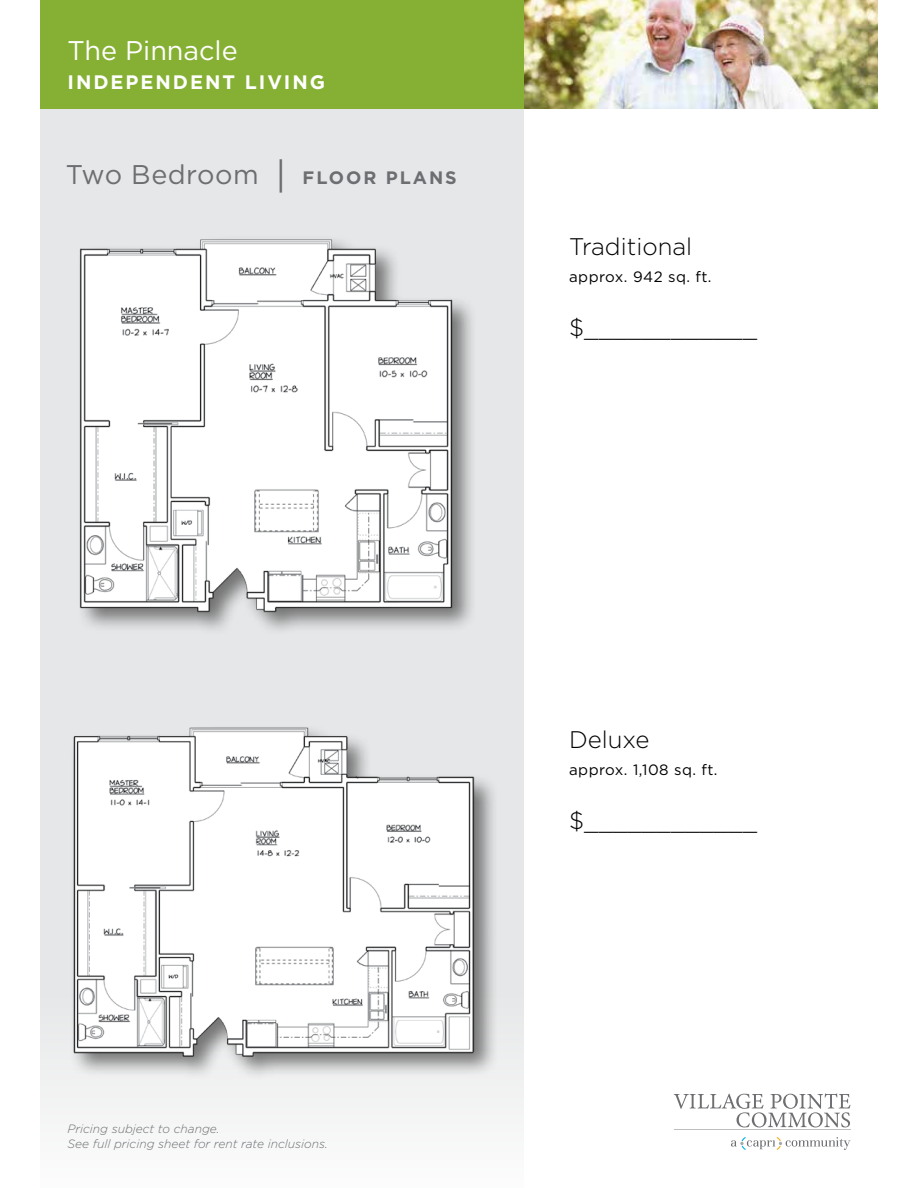
<style>
.page{position:relative;width:918px;height:1188px;background:#fff}
.page>*{position:absolute;margin:0;border:0;box-sizing:border-box;transform-origin:0 0}
.t1{font:27px "Gotham";letter-spacing:.02em;color:#6d6e71}
.t2{font:27px "Gotham";color:#fff}
.t3{font:300 24px "Gotham";color:#000}
.t4{font:700 19.5px "Gotham";letter-spacing:.1em;color:#fff}
.t5{font:15px "Gotham";letter-spacing:.03em;color:#000}
.t6{font:italic 300 12px/14.4px "Gotham";color:#6d6e71}
.s1{font-size:36px}
.s2{font-weight:700;font-size:18px}
</style>
<div class="page">
<div style="left:40px;top:0;width:484px;height:1188px;background:linear-gradient(to bottom,#e2e3e4,#edeeef)"></div>
<img style="left:524px;top:0;width:354px;height:109px">
<div style="left:76px;top:235px;width:402px;height:402px;background:#000;opacity:.5"></div>
<img style="left:74px;top:233px;width:385px;height:385px">
<div style="left:69px;top:724px;width:430px;height:356px;background:#000;opacity:.5"></div>
<img style="left:64px;top:721px;width:418px;height:342px">
<div style="left:40px;top:0;width:484px;height:109px;background:#85b034"></div>
<svg style="left:731px;top:1137px;width:119px;height:13px"></svg>
<hr style="left:674px;top:1130px;width:176px;height:1px;background:#bcbec0">
<svg style="left:674px;top:1094px;width:176px;height:33px"></svg>
<h1 class="t2" style="left:68px;top:33px;width:172px">The Pinnacle</h1>
<h3 class="t4" style="left:68px;top:69px;width:259px">INDEPENDENT LIVING</h3>
<h1 class="t1" style="left:66px;top:157px;width:392px">Two Bedroom <span class="s1">|</span> <span class="s2">FLOOR PLANS</span></h1>
<h2 class="t3" style="left:569px;top:231px;width:125px">Traditional</h2>
<p class="t5" style="left:569px;top:267px;width:144px">approx. 942 sq. ft.</p>
<h2 class="t3" style="left:569px;top:312px;width:189px">$____________</h2>
<p class="t6" style="left:68px;top:1121px;width:262px">Pricing subject to change.<br>See full pricing sheet for rent rate inclusions.</p>
<h2 class="t3" style="left:569px;top:725px;width:82px">Deluxe</h2>
<p class="t5" style="left:569px;top:760px;width:150px">approx. 1,108 sq. ft.</p>
<h2 class="t3" style="left:569px;top:806px;width:189px">$____________</h2>
</div>
